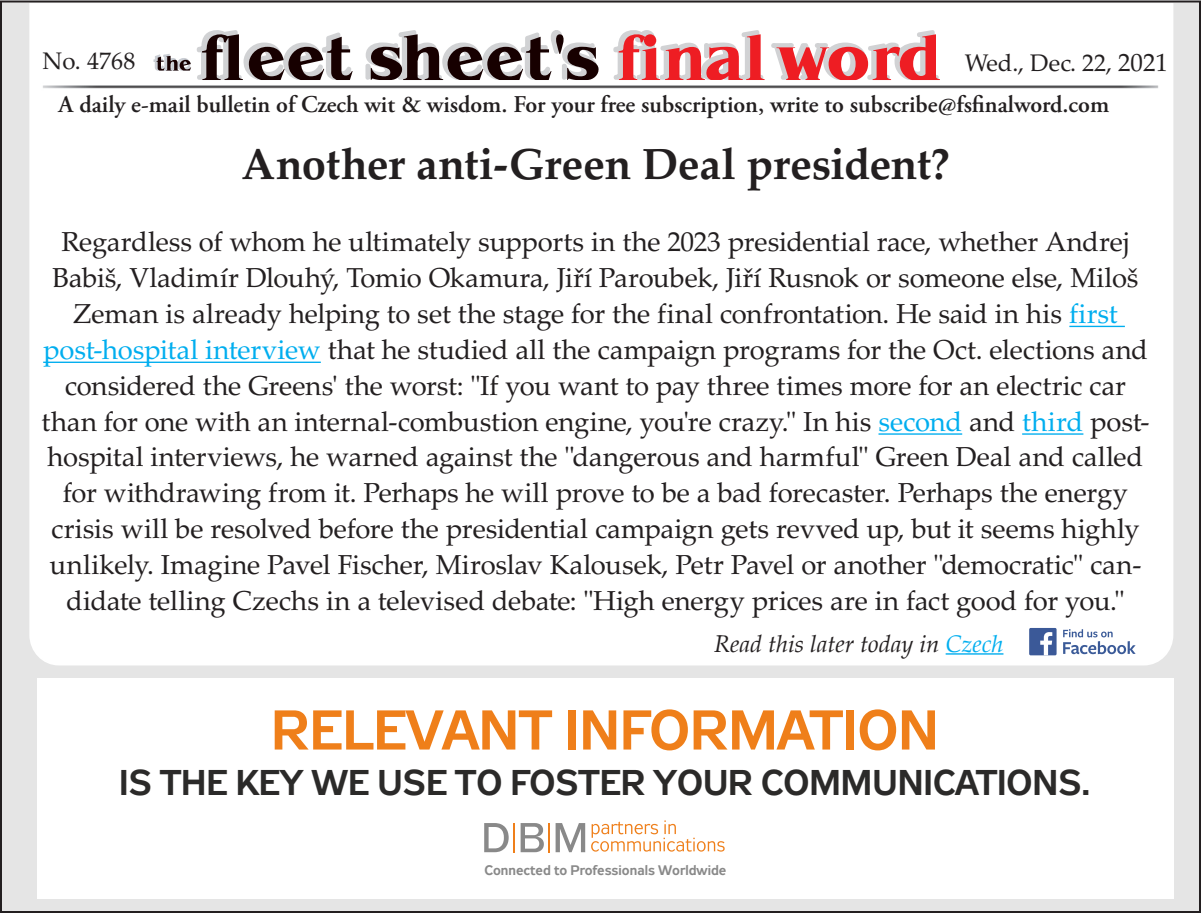
<style>
.page{position:relative;width:1201px;height:913px;background:#fff}
.page>*{position:absolute;margin:0;border:0;box-sizing:border-box;transform-origin:0 0}
.t1{font:55.8px "Zeppelin 33";color:#ef7f1a}
.t2{font:700 43.6px "Palatino LTCE";letter-spacing:-.005em;color:#231f20}
.t3{font:35.6px "Zeppelin 33";color:#2b2a29}
.t4{font:27.4px/35.8px "Palatino LTCE";letter-spacing:-.01em;color:#231f20;text-align:center}
.t5{font:600 24px "Adobe Garamond Pro";color:#231f20}
.t6{font:italic 24px "Palatino";color:#231f20}
.t7{font:24px "Palatino LTCE";letter-spacing:.005em;color:#231f20}
.t8{font:13.8px "Zeppelin 33";color:#898989}
.s1{font-size:25px}
.s2{color:#00aeef}
</style>
<div class="page">
<div style="left:1px;top:1px;width:1198px;height:910px;background:#e5e5e5"></div>
<div style="left:28px;top:1px;width:1146px;height:665px;background:#fff"></div>
<img style="left:40px;top:83px;width:1120px;height:7px">
<svg style="left:153px;top:30px;width:446px;height:50px;background:#aaa3a4"></svg>
<svg style="left:611px;top:30px;width:328px;height:50px;background:#eda0a3"></svg>
<hr style="left:945px;top:653px;width:58px;height:1px;background:#00aeef">
<svg style="left:1062px;top:629px;width:73px;height:25px;background:#c8d1e2"></svg>
<div style="left:1028px;top:627px;width:28px;height:28px;background:#3b5998;border-radius:2px"></div>
<svg style="left:1040px;top:632px;width:12px;height:23px"></svg>
<hr style="left:1069px;top:325px;width:55px;height:2px;background:#00aeef">
<hr style="left:43px;top:361px;width:278px;height:2px;background:#00aeef">
<hr style="left:878px;top:433px;width:84px;height:1px;background:#00aeef">
<hr style="left:1021px;top:433px;width:62px;height:1px;background:#00aeef">
<div style="left:37px;top:677px;width:1136px;height:220px;background:#fff"></div>
<svg style="left:591px;top:820px;width:133px;height:31px"></svg>
<svg style="left:484px;top:823px;width:101px;height:28px"></svg>
<p class="t7" style="left:42px;top:47px;width:94px">No. 4768</p>
<p class="t7" style="left:964px;top:49px;width:205px">Wed., Dec. 22, <span class="s1">2021</span></p>
<p class="t5" style="left:59px;top:90px;width:1051px">A daily e-mail bulletin of Czech wit &amp; wisdom. For your free subscription, write to subscribe@fsfinalword.com</p>
<p class="t2" style="left:241px;top:138px;width:710px">Another anti-Green Deal president?</p>
<p class="t4" style="left:42px;top:224px;width:1109px">Regardless of whom he ultimately supports in the 2023 presidential race, whether Andrej Babiš, Vladimír Dlouhý, Tomio Okamura, Jiří Paroubek, Jiří Rusnok or someone else, Miloš Zeman is already helping to set the stage for the final confrontation. He said in his <span class="s2">first post-hospital interview</span> that he studied all the campaign programs for the Oct. elections and considered the Greens' the worst: "If you want to pay three times more for an electric car than for one with an internal-combustion engine, you're crazy." In his <span class="s2">second</span> and <span class="s2">third</span> post&shy;hospital interviews, he warned against the "dangerous and harmful" Green Deal and called for withdrawing from it. Perhaps he will prove to be a bad forecaster. Perhaps the energy crisis will be resolved before the presidential campaign gets revved up, but it seems highly unlikely. Imagine Pavel Fischer, Miroslav Kalousek, Petr Pavel or another "democratic" can&shy;didate telling Czechs in a televised debate: "High energy prices are in fact good for you."</p>
<p class="t6" style="left:714px;top:623px;width:291px">Read this later today in <span class="s2">Czech</span></p>
<p class="t1" style="left:271px;top:698px;width:669px">RELEVANT INFORMATION</p>
<p class="t3" style="left:119px;top:762px;width:972px">IS THE KEY WE USE TO FOSTER YOUR COMMUNICATIONS.</p>
<p class="t8" style="left:484px;top:862px;width:243px">Connected to Professionals Worldwide</p>
</div>
